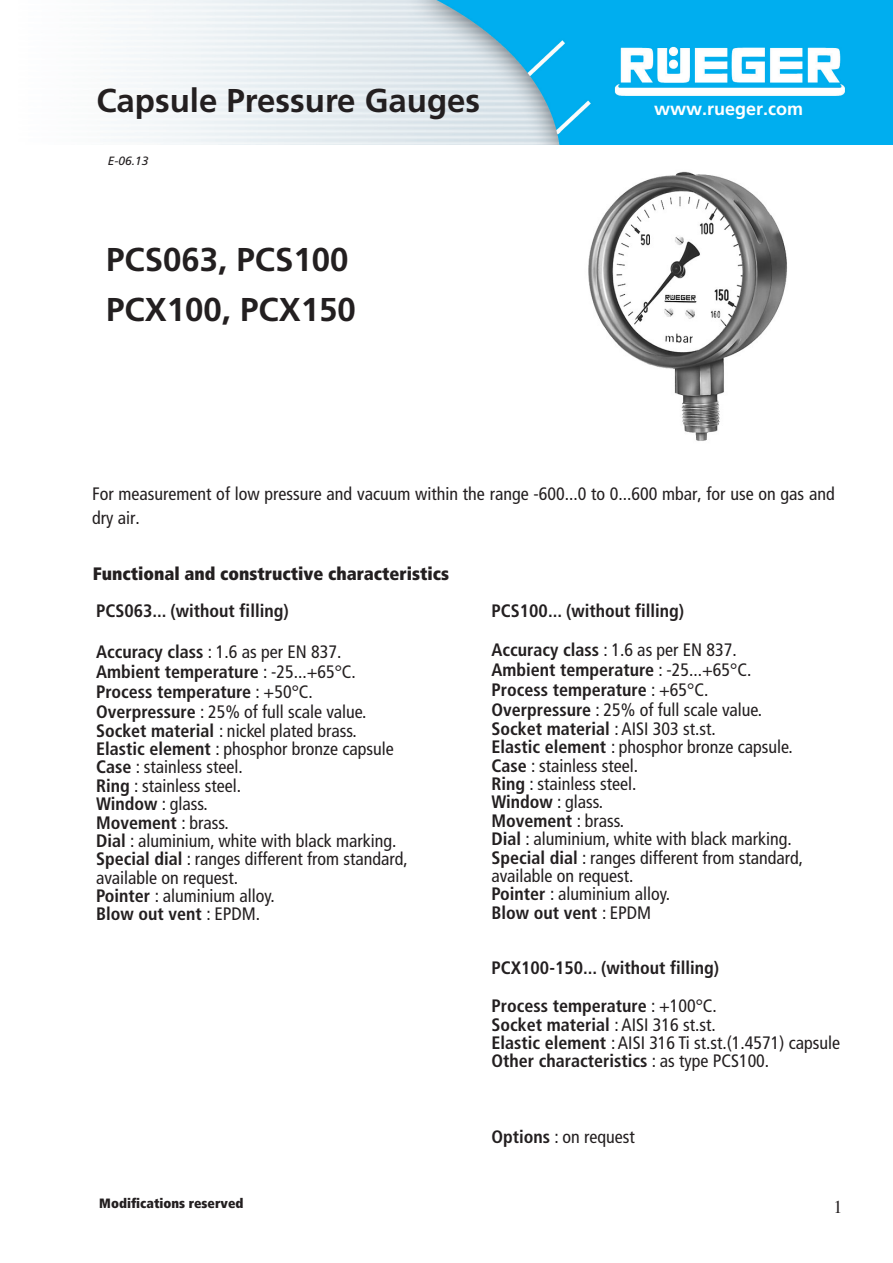
<style>
.page{position:relative;width:893px;height:1263px;background:#fff}
.page>*{position:absolute;margin:0;border:0;box-sizing:border-box;transform-origin:0 0}
.t1{font:700 33px "Frutiger";color:#231f20}
.HELV_BLACK_8{font:condensed 18px "Frutiger";color:#231f20}
.HELV_BLACK_8-2{font:700 condensed 18px "Frutiger";color:#231f20}
.Normal_e{font:condensed 18px/24px "Frutiger";color:#231f20}
.HELV_BLACK_8-3{font:900 condensed 18px "Frutiger";color:#231f20}
.Normal_e-2{font:700 18px "Frutiger";color:#fff}
.t2{font:18px "Times";color:#231f20}
.HELV_BLACK_8-4{font:900 condensed 13.5px "Frutiger";color:#231f20}
.Normal_e-3{font:italic 12px "Frutiger";color:#231f20}
.s1{font-weight:700}
.s2{font-weight:400}
</style>
<div class="page">
<svg style="left:111px;top:0;width:782px;height:145px"></svg>
<img style="left:588px;top:171px;width:199px;height:270px">
<p class="t1" style="left:96px;top:81px;width:385px">Capsule Pressure Gauges</p>
<p class="Normal_e-3" style="left:108px;top:154px;width:42px">E-06.13</p>
<p class="t1" style="left:106px;top:241px;width:244px">PCS063, PCS100</p>
<p class="t1" style="left:106px;top:290px;width:251px">PCX100, PCX150</p>
<p class="Normal_e-2" style="left:654px;top:98px;width:151px">www.rueger.com</p>
<p class="Normal_e" style="left:92px;top:482px;width:744px">For measurement of low pressure and vacuum within the range -600...0 to 0...600 mbar, for use on gas and dry air.</p>
<p class="HELV_BLACK_8-3" style="left:93px;top:563px;width:358px">Functional and constructive characteristics</p>
<p class="HELV_BLACK_8-2" style="left:96px;top:600px;width:194px">PCS063... (without filling)</p>
<p class="HELV_BLACK_8" style="left:96px;top:641px;width:247px"><span class="s1">Accuracy class</span> : 1.6 as per EN 837.</p>
<p class="HELV_BLACK_8-2" style="left:96px;top:661px;width:261px">Ambient temperature <span class="s2">: -25...+65°C.</span></p>
<p class="HELV_BLACK_8-2" style="left:96px;top:681px;width:218px">Process temperature <span class="s2">: +50°C.</span></p>
<p class="HELV_BLACK_8" style="left:96px;top:701px;width:272px"><span class="s1">Overpressure</span> : 25% of full scale value.</p>
<p class="HELV_BLACK_8" style="left:96px;top:720px;width:262px"><span class="s1">Socket material</span> : nickel plated brass.</p>
<p class="HELV_BLACK_8" style="left:96px;top:738px;width:299px"><span class="s1">Elastic element</span> : phosphor bronze capsule</p>
<p class="HELV_BLACK_8" style="left:96px;top:757px;width:148px"><span class="s1">Case</span> : stainless steel.</p>
<p class="HELV_BLACK_8" style="left:96px;top:775px;width:146px"><span class="s1">Ring</span> : stainless steel.</p>
<p class="HELV_BLACK_8" style="left:96px;top:793px;width:113px"><span class="s1">Window</span> : glass.</p>
<p class="HELV_BLACK_8-2" style="left:96px;top:812px;width:134px">Movement <span class="s2">: brass.</span></p>
<p class="HELV_BLACK_8" style="left:96px;top:830px;width:302px"><span class="s1">Dial</span> : aluminium, white with black marking.</p>
<p class="HELV_BLACK_8" style="left:96px;top:848px;width:313px"><span class="s1">Special dial</span> : ranges different from standard,</p>
<p class="HELV_BLACK_8" style="left:96px;top:867px;width:143px">available on request.</p>
<p class="HELV_BLACK_8" style="left:96px;top:885px;width:180px"><span class="s1">Pointer</span> : aluminium alloy.</p>
<p class="HELV_BLACK_8-2" style="left:96px;top:903px;width:166px">Blow out vent <span class="s2">: EPDM.</span></p>
<p class="HELV_BLACK_8-4" style="left:99px;top:1195px;width:146px">Modifications reserved</p>
<p class="HELV_BLACK_8-2" style="left:492px;top:600px;width:194px">PCS100... (without filling)</p>
<p class="HELV_BLACK_8" style="left:492px;top:639px;width:247px"><span class="s1">Accuracy class</span> : 1.6 as per EN 837.</p>
<p class="HELV_BLACK_8-2" style="left:492px;top:659px;width:261px">Ambient temperature <span class="s2">: -25...+65°C.</span></p>
<p class="HELV_BLACK_8-2" style="left:492px;top:679px;width:218px">Process temperature <span class="s2">: +65°C.</span></p>
<p class="HELV_BLACK_8" style="left:492px;top:700px;width:272px"><span class="s1">Overpressure</span> : 25% of full scale value.</p>
<p class="HELV_BLACK_8-2" style="left:492px;top:718px;width:226px">Socket material <span class="s2">: AISI 303 st.st.</span></p>
<p class="HELV_BLACK_8" style="left:492px;top:736px;width:303px"><span class="s1">Elastic element</span> : phosphor bronze capsule.</p>
<p class="HELV_BLACK_8" style="left:492px;top:755px;width:148px"><span class="s1">Case</span> : stainless steel.</p>
<p class="HELV_BLACK_8" style="left:492px;top:773px;width:146px"><span class="s1">Ring</span> : stainless steel.</p>
<p class="HELV_BLACK_8" style="left:492px;top:792px;width:113px"><span class="s1">Window</span> : glass.</p>
<p class="HELV_BLACK_8-2" style="left:492px;top:810px;width:134px">Movement <span class="s2">: brass.</span></p>
<p class="HELV_BLACK_8" style="left:492px;top:828px;width:302px"><span class="s1">Dial</span> : aluminium, white with black marking.</p>
<p class="HELV_BLACK_8" style="left:492px;top:847px;width:313px"><span class="s1">Special dial</span> : ranges different from standard,</p>
<p class="HELV_BLACK_8" style="left:492px;top:865px;width:143px">available on request.</p>
<p class="HELV_BLACK_8" style="left:492px;top:883px;width:180px"><span class="s1">Pointer</span> : aluminium alloy.</p>
<p class="HELV_BLACK_8-2" style="left:492px;top:902px;width:161px">Blow out vent <span class="s2">: EPDM</span></p>
<p class="HELV_BLACK_8-2" style="left:492px;top:957px;width:229px">PCX100-150... (without filling)</p>
<p class="HELV_BLACK_8-2" style="left:492px;top:995px;width:227px">Process temperature <span class="s2">: +100°C.</span></p>
<p class="HELV_BLACK_8-2" style="left:492px;top:1014px;width:226px">Socket material <span class="s2">: AISI 316 st.st.</span></p>
<p class="HELV_BLACK_8" style="left:492px;top:1032px;width:350px"><span class="s1">Elastic element</span> : AISI 316 Ti st.st.(1.4571) capsule</p>
<p class="HELV_BLACK_8-2" style="left:492px;top:1050px;width:279px">Other characteristics <span class="s2">: as type PCS100.</span></p>
<p class="HELV_BLACK_8" style="left:492px;top:1126px;width:145px"><span class="s1">Options</span> : on request</p>
<p class="t2" style="left:833px;top:1195px;width:10px">1</p>
</div>
